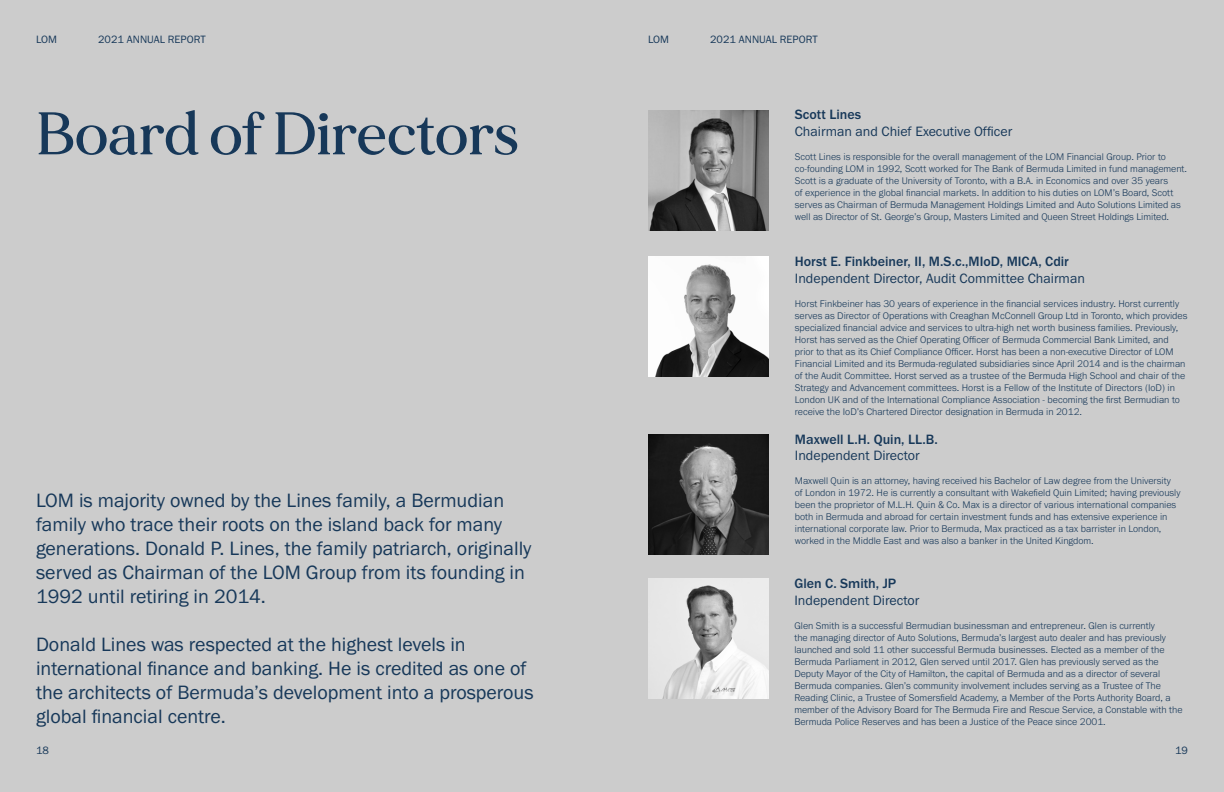
<style>
.page{position:relative;width:1224px;height:792px;background:#ccc}
.page>*{position:absolute;margin:0;border:0;box-sizing:border-box;transform-origin:0 0}
.t1{font:500 60px "MADE Mirage";letter-spacing:.01em;color:#173859}
.t2{font:20px/24px "Franklin Gothic URW Boo";color:#173859}
.t3{font:14px "Franklin Gothic URW Boo";color:#173859}
.t4{font:500 14px "Franklin Gothic URW";color:#173859}
.t5{font:11px "Franklin Gothic URW Boo";color:#173859}
.t6{font:300 10px/12px "Franklin Gothic URW";color:#173859}
</style>
<div class="page">
<img style="left:648px;top:111px;width:121px;height:120px">
<img style="left:648px;top:256px;width:121px;height:121px">
<img style="left:648px;top:434px;width:121px;height:121px">
<img style="left:648px;top:579px;width:121px;height:120px">
<p class="t5" style="left:36px;top:33px;width:22px">LOM</p>
<p class="t5" style="left:98px;top:33px;width:109px">2021 ANNUAL REPORT</p>
<p class="t5" style="left:648px;top:33px;width:22px">LOM</p>
<p class="t5" style="left:710px;top:33px;width:109px">2021 ANNUAL REPORT</p>
<p class="t1" style="left:36px;top:95px;width:484px">Board of Directors</p>
<p class="t2" style="left:36px;top:488px;width:497px">LOM is majority owned by the Lines family, a Bermudian family who trace their roots on the island back for many generations. Donald P. Lines, the family patriarch, originally served as Chairman of the LOM Group from its founding in 1992 until retiring in 2014.</p>
<p class="t2" style="left:36px;top:632px;width:499px">Donald Lines was respected at the highest levels in international finance and banking. He is credited as one of the architects of Bermuda’s development into a prosperous global financial centre.</p>
<p class="t4" style="left:795px;top:106px;width:68px">Scott Lines</p>
<p class="t3" style="left:795px;top:123px;width:219px">Chairman and Chief Executive Officer</p>
<p class="t6" style="left:795px;top:151px;width:394px">Scott Lines is responsible for the overall management of the LOM Financial Group. Prior to co-founding LOM in 1992, Scott worked for The Bank of Bermuda Limited in fund management.<br>Scott is a graduate of the University of Toronto, with a B.A. in Economics and over 35 years<br>of experience in the global financial markets. In addition to his duties on LOM’s Board, Scott serves as Chairman of Bermuda Management Holdings Limited and Auto Solutions Limited as well as Director of St. George’s Group, Masters Limited and Queen Street Holdings Limited.</p>
<p class="t4" style="left:795px;top:252px;width:276px">Horst E. Finkbeiner, II, M.S.c.,MIoD, MICA, Cdir</p>
<p class="t3" style="left:795px;top:269px;width:292px">Independent Director, Audit Committee Chairman</p>
<p class="t6" style="left:795px;top:297px;width:394px">Horst Finkbeiner has 30 years of experience in the financial services industry. Horst currently serves as Director of Operations with Creaghan McConnell Group Ltd in Toronto, which provides specialized financial advice and services to ultra-high net worth business families. Previously, Horst has served as the Chief Operating Officer of Bermuda Commercial Bank Limited, and prior to that as its Chief Compliance Officer. Horst has been a non-executive Director of LOM Financial Limited and its Bermuda-regulated subsidiaries since April 2014 and is the chairman of the Audit Committee. Horst served as a trustee of the Bermuda High School and chair of the Strategy and Advancement committees. Horst is a Fellow of the Institute of Directors (IoD) in London UK and of the International Compliance Association - becoming the first Bermudian to receive the IoD’s Chartered Director designation in Bermuda in 2012.</p>
<p class="t4" style="left:795px;top:430px;width:144px">Maxwell L.H. Quin, LL.B.</p>
<p class="t3" style="left:795px;top:447px;width:126px">Independent Director</p>
<p class="t6" style="left:795px;top:475px;width:387px">Maxwell Quin is an attorney, having received his Bachelor of Law degree from the University of London in 1972. He is currently a consultant with Wakefield Quin Limited; having previously been the proprietor of M.L.H. Quin &amp; Co. Max is a director of various international companies both in Bermuda and abroad for certain investment funds and has extensive experience in international corporate law. Prior to Bermuda, Max practiced as a tax barrister in London, worked in the Middle East and was also a banker in the United Kingdom.</p>
<p class="t4" style="left:794px;top:575px;width:103px">Glen C. Smith, JP</p>
<p class="t3" style="left:794px;top:591px;width:126px">Independent Director</p>
<p class="t6" style="left:794px;top:619px;width:390px">Glen Smith is a successful Bermudian businessman and entrepreneur. Glen is currently<br>the managing director of Auto Solutions, Bermuda’s largest auto dealer and has previously launched and sold 11 other successful Bermuda businesses. Elected as a member of the Bermuda Parliament in 2012, Glen served until 2017. Glen has previously served as the Deputy Mayor of the City of Hamilton, the capital of Bermuda and as a director of several Bermuda companies. Glen’s community involvement includes serving as a Trustee of The Reading Clinic, a Trustee of Somersfield Academy, a Member of the Ports Authority Board, a member of the Advisory Board for The Bermuda Fire and Rescue Service, a Constable with the Bermuda Police Reserves and has been a Justice of the Peace since 2001.</p>
<p class="t5" style="left:36px;top:743px;width:14px">18</p>
<p class="t5" style="left:1175px;top:743px;width:14px">19</p>
</div>
